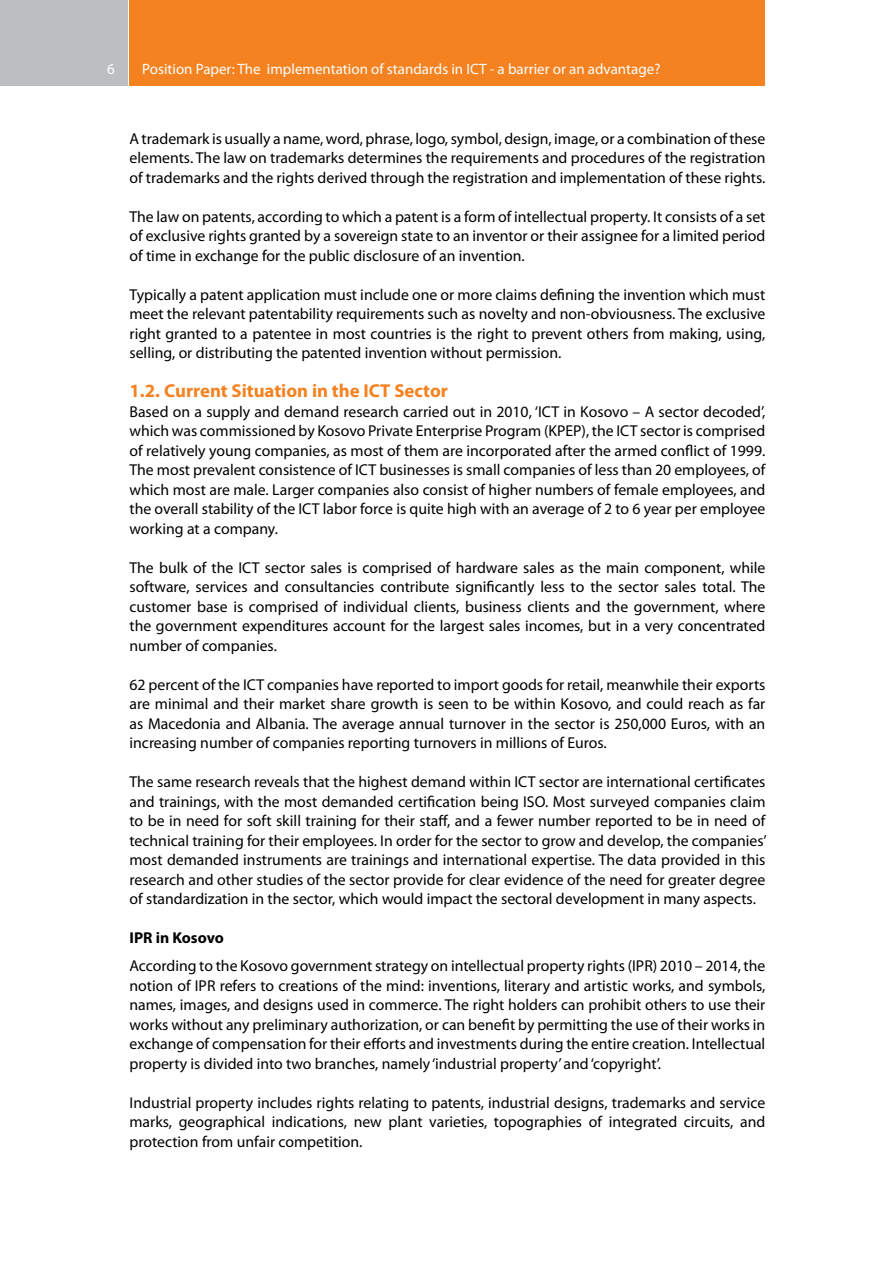
<style>
.page{position:relative;width:893px;height:1263px;background:#fff}
.page>*{position:absolute;margin:0;border:0;box-sizing:border-box;transform-origin:0 0}
.t1{font:700 18.75px "Myriad Pro";color:#f58220}
.t2{font:15.75px/19.5px "Myriad Pro";color:#000;text-align:justify}
.t3{font:700 15.75px "Myriad Pro";color:#000}
.t4{font:15px "Myriad Pro";color:#fff}
</style>
<div class="page">
<div style="left:0;top:0;width:128px;height:85px;background:#bcbec0"></div>
<div style="left:130px;top:0;width:635px;height:85px;background:#f58220"></div>
<p class="t4" style="left:107px;top:60px;width:9px">6</p>
<p class="t4" style="left:142px;top:60px;width:520px">Position Paper: The implementation of standards in ICT - a barrier or an advantage?</p>
<p class="t2" style="left:130px;top:128px;width:637px">A trademark is usually a name, word, phrase, logo, symbol, design, image, or a combination of these elements. The law on trademarks determines the requirements and procedures of the registration of trademarks and the rights derived through the registration and implementation of these rights.</p>
<p class="t2" style="left:130px;top:206px;width:637px">The law on patents, according to which a patent is a form of intellectual property. It consists of a set of exclusive rights granted by a sovereign state to an inventor or their assignee for a limited period of time in exchange for the public disclosure of an invention.</p>
<p class="t2" style="left:130px;top:284px;width:637px">Typically a patent application must include one or more claims defining the invention which must meet the relevant patentability requirements such as novelty and non-obviousness. The exclusive right granted to a patentee in most countries is the right to prevent others from making, using, selling, or distributing the patented invention without permission.</p>
<p class="t1" style="left:130px;top:379px;width:320px">1.2. Current Situation in the ICT Sector</p>
<p class="t2" style="left:130px;top:401px;width:637px">Based on a supply and demand research carried out in 2010, ‘ICT in Kosovo – A sector decoded’, which was commissioned by Kosovo Private Enterprise Program (KPEP), the ICT sector is comprised of relatively young companies, as most of them are incorporated after the armed conflict of 1999.<br>The most prevalent consistence of ICT businesses is small companies of less than 20 employees, of which most are male. Larger companies also consist of higher numbers of female employees, and the overall stability of the ICT labor force is quite high with an average of 2 to 6 year per employee working at a company.</p>
<p class="t2" style="left:130px;top:557px;width:637px">The bulk of the ICT sector sales is comprised of hardware sales as the main component, while software, services and consultancies contribute significantly less to the sector sales total. The customer base is comprised of individual clients, business clients and the government, where the government expenditures account for the largest sales incomes, but in a very concentrated number of companies.</p>
<p class="t2" style="left:130px;top:674px;width:637px">62 percent of the ICT companies have reported to import goods for retail, meanwhile their exports are minimal and their market share growth is seen to be within Kosovo, and could reach as far as Macedonia and Albania. The average annual turnover in the sector is 250,000 Euros, with an increasing number of companies reporting turnovers in millions of Euros.</p>
<p class="t2" style="left:130px;top:772px;width:639px">The same research reveals that the highest demand within ICT sector are international certificates and trainings, with the most demanded certification being ISO. Most surveyed companies claim to be in need for soft skill training for their staff, and a fewer number reported to be in need of technical training for their employees. In order for the sector to grow and develop, the companies’ most demanded instruments are trainings and international expertise. The data provided in this research and other studies of the sector provide for clear evidence of the need for greater degree of standardization in the sector, which would impact the sectoral development in many aspects.</p>
<p class="t3" style="left:130px;top:928px;width:96px">IPR in Kosovo</p>
<p class="t2" style="left:130px;top:956px;width:637px">According to the Kosovo government strategy on intellectual property rights (IPR) 2010 – 2014, the notion of IPR refers to creations of the mind: inventions, literary and artistic works, and symbols, names, images, and designs used in commerce. The right holders can prohibit others to use their works without any preliminary authorization, or can benefit by permitting the use of their works in exchange of compensation for their efforts and investments during the entire creation. Intellectual property is divided into two branches, namely ‘industrial property’ and ‘copyright’.</p>
<p class="t2" style="left:130px;top:1092px;width:637px">Industrial property includes rights relating to patents, industrial designs, trademarks and service marks, geographical indications, new plant varieties, topographies of integrated circuits, and protection from unfair competition.</p>
</div>
